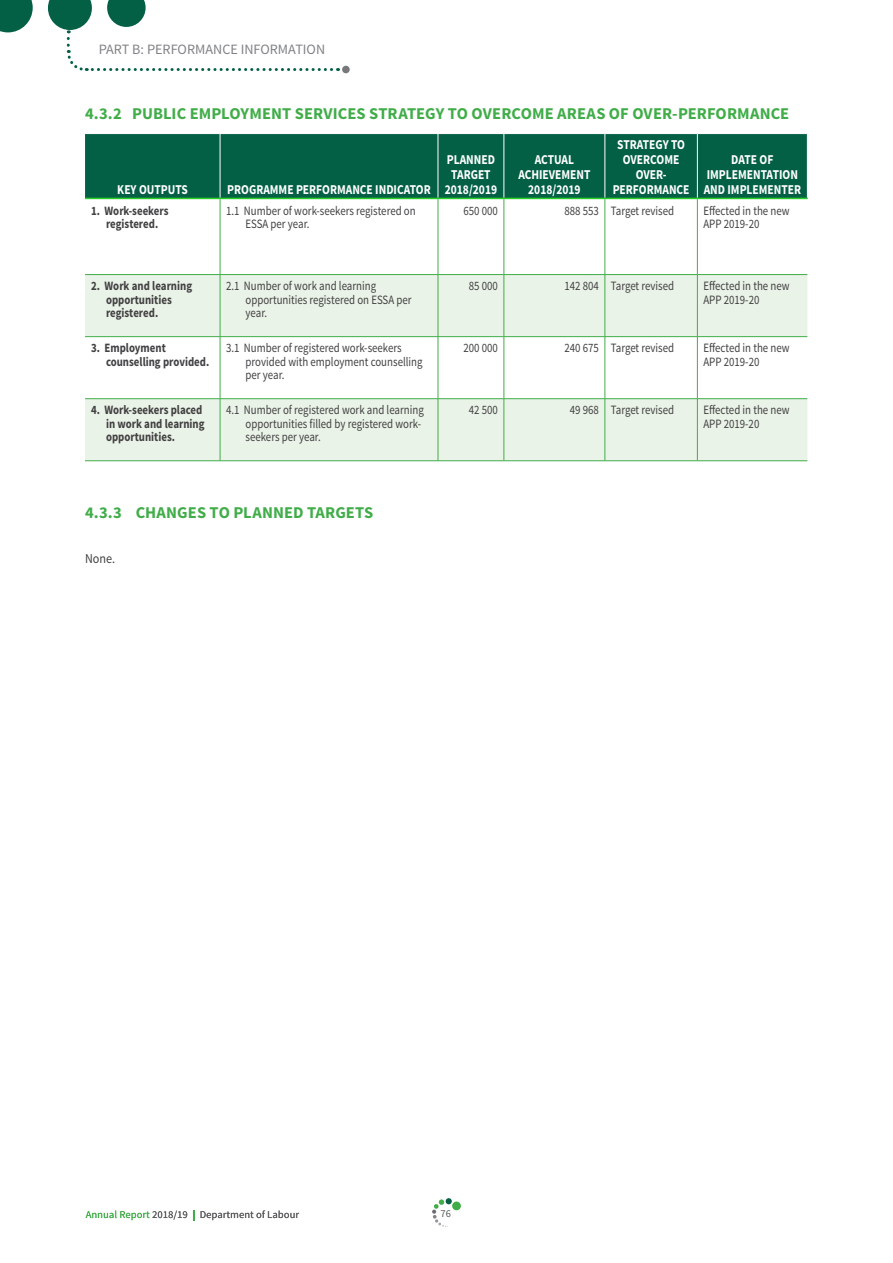
<style>
.page{position:relative;width:893px;height:1263px;background:#fff}
.page>*{position:absolute;margin:0;border:0;box-sizing:border-box;transform-origin:0 0}
.t1{font:700 16.5px "Source Sans Pro";letter-spacing:.005em;color:#41ad49}
.t2{font:14.25px "Source Sans Pro";color:#808285}
.t3{font:700 13.5px/15px "Source Sans Pro";color:#fff;text-align:center;scale:.85 1}
.t4{font:13.5px "Source Sans Pro";color:#414042;scale:.9 1}
.t5{font:12.75px/13.5px "Source Sans Pro";color:#414042;scale:.85 1}
.t6{font:700 12.75px/13.5px "Source Sans Pro";color:#414042;scale:.85 1}
.t7{font:10.5px "Source Sans Pro";letter-spacing:.01em;color:#58595b}
.s1{color:#41ad49}
.s2{font-weight:700;color:#41ad49}
</style>
<div class="page">
<svg style="left:201px;top:1210px;width:98px;height:10px"></svg>
<svg style="left:86px;top:1210px;width:101px;height:10px"></svg>
<div style="left:452px;top:1201px;width:9px;height:9px;background:#41ad49;border-radius:50%"></div>
<svg style="left:432px;top:1198px;width:20px;height:29px"></svg>
<svg style="left:0;top:0;width:33px;height:32px"></svg>
<svg style="left:48px;top:0;width:291px;height:71px"></svg>
<div style="left:342px;top:66px;width:8px;height:7px;background:#77787b;border-radius:50%"></div>
<div style="left:85px;top:134px;width:722px;height:64px;background:#036045"></div>
<svg style="left:85px;top:275px;width:722px;height:185px;fill:#eaf3e7"></svg>
<hr style="left:220px;top:134px;width:1px;height:64px;background:#fff">
<hr style="left:438px;top:134px;width:1px;height:64px;background:#fff">
<hr style="left:503px;top:134px;width:1px;height:64px;background:#fff">
<hr style="left:604px;top:134px;width:1px;height:64px;background:#fff">
<hr style="left:697px;top:134px;width:1px;height:64px;background:#fff">
<hr style="left:220px;top:199px;width:1px;height:75px;background:#41ad49">
<hr style="left:438px;top:199px;width:1px;height:75px;background:#41ad49">
<hr style="left:504px;top:199px;width:1px;height:75px;background:#41ad49">
<hr style="left:605px;top:199px;width:1px;height:75px;background:#41ad49">
<hr style="left:697px;top:199px;width:1px;height:75px;background:#41ad49">
<hr style="left:220px;top:275px;width:1px;height:61px;background:#41ad49">
<hr style="left:438px;top:275px;width:1px;height:61px;background:#41ad49">
<hr style="left:504px;top:275px;width:1px;height:61px;background:#41ad49">
<hr style="left:605px;top:275px;width:1px;height:61px;background:#41ad49">
<hr style="left:697px;top:275px;width:1px;height:61px;background:#41ad49">
<hr style="left:220px;top:337px;width:1px;height:61px;background:#41ad49">
<hr style="left:438px;top:337px;width:1px;height:61px;background:#41ad49">
<hr style="left:504px;top:337px;width:1px;height:61px;background:#41ad49">
<hr style="left:605px;top:337px;width:1px;height:61px;background:#41ad49">
<hr style="left:697px;top:337px;width:1px;height:61px;background:#41ad49">
<hr style="left:220px;top:399px;width:1px;height:62px;background:#41ad49">
<hr style="left:438px;top:399px;width:1px;height:62px;background:#41ad49">
<hr style="left:504px;top:399px;width:1px;height:62px;background:#41ad49">
<hr style="left:605px;top:399px;width:1px;height:62px;background:#41ad49">
<hr style="left:697px;top:399px;width:1px;height:62px;background:#41ad49">
<hr style="left:85px;top:274px;width:135px;height:1px;background:#41ad49">
<hr style="left:220px;top:274px;width:218px;height:1px;background:#41ad49">
<hr style="left:438px;top:274px;width:66px;height:1px;background:#41ad49">
<hr style="left:504px;top:274px;width:101px;height:1px;background:#41ad49">
<hr style="left:605px;top:274px;width:92px;height:1px;background:#41ad49">
<hr style="left:697px;top:274px;width:110px;height:1px;background:#41ad49">
<hr style="left:85px;top:336px;width:135px;height:1px;background:#41ad49">
<hr style="left:220px;top:336px;width:218px;height:1px;background:#41ad49">
<hr style="left:438px;top:336px;width:66px;height:1px;background:#41ad49">
<hr style="left:504px;top:336px;width:101px;height:1px;background:#41ad49">
<hr style="left:605px;top:336px;width:92px;height:1px;background:#41ad49">
<hr style="left:697px;top:336px;width:110px;height:1px;background:#41ad49">
<hr style="left:85px;top:398px;width:135px;height:1px;background:#41ad49">
<hr style="left:220px;top:398px;width:218px;height:1px;background:#41ad49">
<hr style="left:438px;top:398px;width:66px;height:1px;background:#41ad49">
<hr style="left:504px;top:398px;width:101px;height:1px;background:#41ad49">
<hr style="left:605px;top:398px;width:92px;height:1px;background:#41ad49">
<hr style="left:697px;top:398px;width:110px;height:1px;background:#41ad49">
<hr style="left:85px;top:460px;width:135px;height:1px;background:#41ad49">
<hr style="left:220px;top:460px;width:218px;height:1px;background:#41ad49">
<hr style="left:438px;top:460px;width:66px;height:1px;background:#41ad49">
<hr style="left:504px;top:460px;width:101px;height:1px;background:#41ad49">
<hr style="left:605px;top:460px;width:92px;height:1px;background:#41ad49">
<hr style="left:697px;top:460px;width:110px;height:1px;background:#41ad49">
<hr style="left:85px;top:198px;width:135px;height:1px;background:#29cc29">
<hr style="left:220px;top:198px;width:218px;height:1px;background:#29cc29">
<hr style="left:438px;top:198px;width:66px;height:1px;background:#29cc29">
<hr style="left:504px;top:198px;width:101px;height:1px;background:#29cc29">
<hr style="left:605px;top:198px;width:92px;height:1px;background:#29cc29">
<hr style="left:697px;top:198px;width:111px;height:1px;background:#29cc29">
<p class="t2" style="left:99px;top:40px;width:228px">PART B: PERFORMANCE INFORMATION</p>
<p class="t1" style="left:85px;top:103px;width:706px">4.3.2 PUBLIC EMPLOYMENT SERVICES STRATEGY TO OVERCOME AREAS OF OVER-PERFORMANCE</p>
<p class="t3" style="left:117px;top:182px;width:84px">KEY OUTPUTS</p>
<p class="t3" style="left:227px;top:182px;width:241px">PROGRAMME PERFORMANCE INDICATOR</p>
<p class="t3" style="left:445px;top:152px;width:63px">PLANNED<br>TARGET<br>2018/2019</p>
<p class="t3" style="left:518px;top:152px;width:86px">ACTUAL<br>ACHIEVEMENT<br>2018/2019</p>
<p class="t3" style="left:613px;top:137px;width:92px">STRATEGY TO<br>OVERCOME<br>OVER-<br>PERFORMANCE</p>
<p class="t3" style="left:704px;top:152px;width:116px">DATE OF<br>IMPLEMENTATION<br>AND IMPLEMENTER</p>
<p class="t6" style="left:91px;top:204px;width:93px;text-align:center">1. Work-seekers registered.</p>
<p class="t5" style="left:246px;top:204px;width:202px;text-indent:-19px">1.1 Number of work-seekers registered on<br>ESSA per year.</p>
<p class="t5" style="left:463px;top:204px;width:42px">650 000</p>
<p class="t5" style="left:564px;top:204px;width:131px">888 553 Target revised</p>
<p class="t5" style="left:703px;top:204px;width:103px">Effected in the new<br>APP 2019-20</p>
<p class="t6" style="left:106px;top:280px;width:103px;text-indent:-15px">2. Work and learning opportunities registered.</p>
<p class="t5" style="left:246px;top:279px;width:197px;text-indent:-19px">2.1 Number of work and learning opportunities registered on ESSA per year.</p>
<p class="t5" style="left:469px;top:279px;width:36px">85 000</p>
<p class="t5" style="left:564px;top:279px;width:131px">142 804 Target revised</p>
<p class="t5" style="left:703px;top:279px;width:103px">Effected in the new<br>APP 2019-20</p>
<p class="t6" style="left:106px;top:342px;width:123px;text-indent:-15px">3. Employment counselling provided.</p>
<p class="t5" style="left:246px;top:341px;width:210px;text-indent:-19px">3.1 Number of registered work-seekers provided with employment counselling per year.</p>
<p class="t5" style="left:463px;top:341px;width:42px">200 000</p>
<p class="t5" style="left:564px;top:341px;width:131px">240 675 Target revised</p>
<p class="t5" style="left:703px;top:341px;width:103px">Effected in the new<br>APP 2019-20</p>
<p class="t6" style="left:106px;top:404px;width:118px;text-indent:-15px">4. Work-seekers placed in work and learning opportunities.</p>
<p class="t5" style="left:246px;top:403px;width:211px;text-indent:-19px">4.1 Number of registered work and learning opportunities filled by registered work&shy;seekers per year.</p>
<p class="t5" style="left:469px;top:403px;width:36px">42 500</p>
<p class="t5" style="left:570px;top:403px;width:124px">49 968 Target revised</p>
<p class="t5" style="left:703px;top:403px;width:103px">Effected in the new<br>APP 2019-20</p>
<p class="t1" style="left:85px;top:502px;width:290px">4.3.3 CHANGES TO PLANNED TARGETS</p>
<p class="t4" style="left:85px;top:550px;width:35px">None.</p>
<p class="t7" style="left:86px;top:1208px;width:215px"><span class="s1">Annual Report</span> 2018/19 <span class="s2">|</span> Department of Labour</p>
<p class="t7" style="left:440px;top:1206px;width:12px">76</p>
</div>
